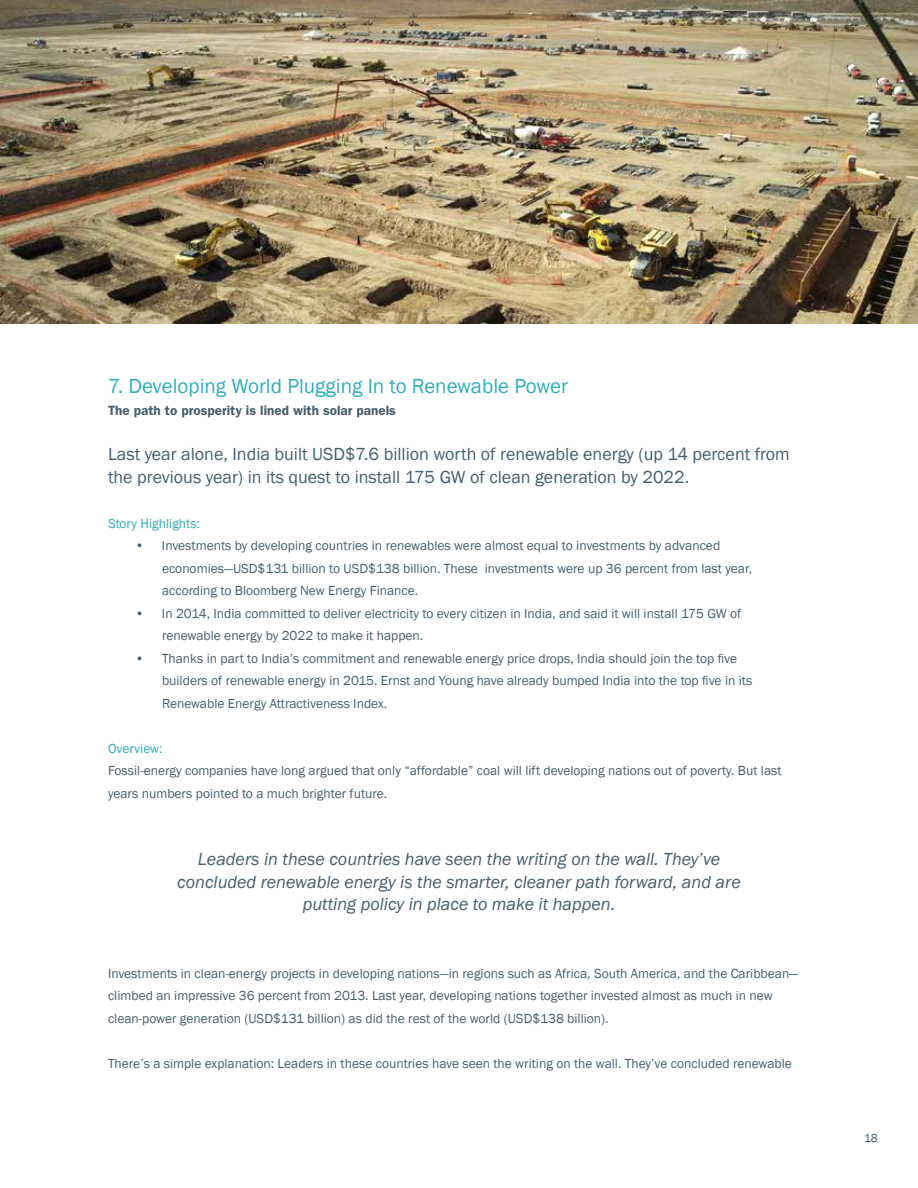
<style>
.page{position:relative;width:918px;height:1188px;background:#fff}
.page>*{position:absolute;margin:0;border:0;box-sizing:border-box;transform-origin:0 0}
.t1{font:21px "Franklin Gothic";color:#31aeba}
.t2{font:italic 18px/22.5px "Franklin Gothic";color:#465e6d;text-align:center}
.t3{font:18px/22.5px "Franklin Gothic";color:#465e6d}
.t4{font:13.5px/22.5px "Franklin Gothic";color:#465e6d}
.t5{font:600 13.5px "Franklin Gothic";color:#465e6d}
.t6{font:13.5px "Franklin Gothic";color:#31aeba}
.t7{font:12px "Franklin Gothic";color:#465e6d}
</style>
<div class="page">
<img style="left:0;top:0;width:918px;height:324px">
<h1 class="t1" style="left:108px;top:377px;width:461px">7. Developing World Plugging In to Renewable Power</h1>
<p class="t5" style="left:108px;top:405px;width:290px">The path to prosperity is lined with solar panels</p>
<h2 class="t3" style="left:108px;top:444px;width:683px">Last year alone, India built USD$7.6 billion worth of renewable energy (up 14 percent from the previous year) in its quest to install 175 GW of clean generation by 2022.</h2>
<p class="t6" style="left:108px;top:518px;width:94px">Story Highlights:</p>
<p class="t4" style="left:162px;top:535px;width:592px;text-indent:-27px">• Investments by developing countries in renewables were almost equal to investments by advanced economies—USD$131 billion to USD$138 billion. These investments were up 36 percent from last year, according to Bloomberg New Energy Finance.</p>
<p class="t4" style="left:162px;top:603px;width:581px;text-indent:-27px">• In 2014, India committed to deliver electricity to every citizen in India, and said it will install 175 GW of renewable energy by 2022 to make it happen.</p>
<p class="t4" style="left:162px;top:648px;width:592px;text-indent:-27px">• Thanks in part to India’s commitment and renewable energy price drops, India should join the top five builders of renewable energy in 2015. Ernst and Young have already bumped India into the top five in its<br>Renewable Energy Attractiveness Index.</p>
<p class="t6" style="left:108px;top:743px;width:56px">Overview:</p>
<p class="t4" style="left:108px;top:760px;width:675px">Fossil-energy companies have long argued that only “affordable” coal will lift developing nations out of poverty. But last years numbers pointed to a much brighter future.</p>
<h2 class="t2" style="left:177px;top:848px;width:565px">Leaders in these countries have seen the writing on the wall. They’ve concluded renewable energy is the smarter, cleaner path forward, and are putting policy in place to make it happen.</h2>
<p class="t4" style="left:108px;top:963px;width:692px">Investments in clean-energy projects in developing nations—in regions such as Africa, South America, and the Caribbean— climbed an impressive 36 percent from 2013. Last year, developing nations together invested almost as much in new clean-power generation (USD$131 billion) as did the rest of the world (USD$138 billion).</p>
<p class="t4" style="left:108px;top:1053px;width:685px">There’s a simple explanation: Leaders in these countries have seen the writing on the wall. They’ve concluded renewable</p>
<p class="t7" style="left:864px;top:1133px;width:15px">18</p>
</div>
